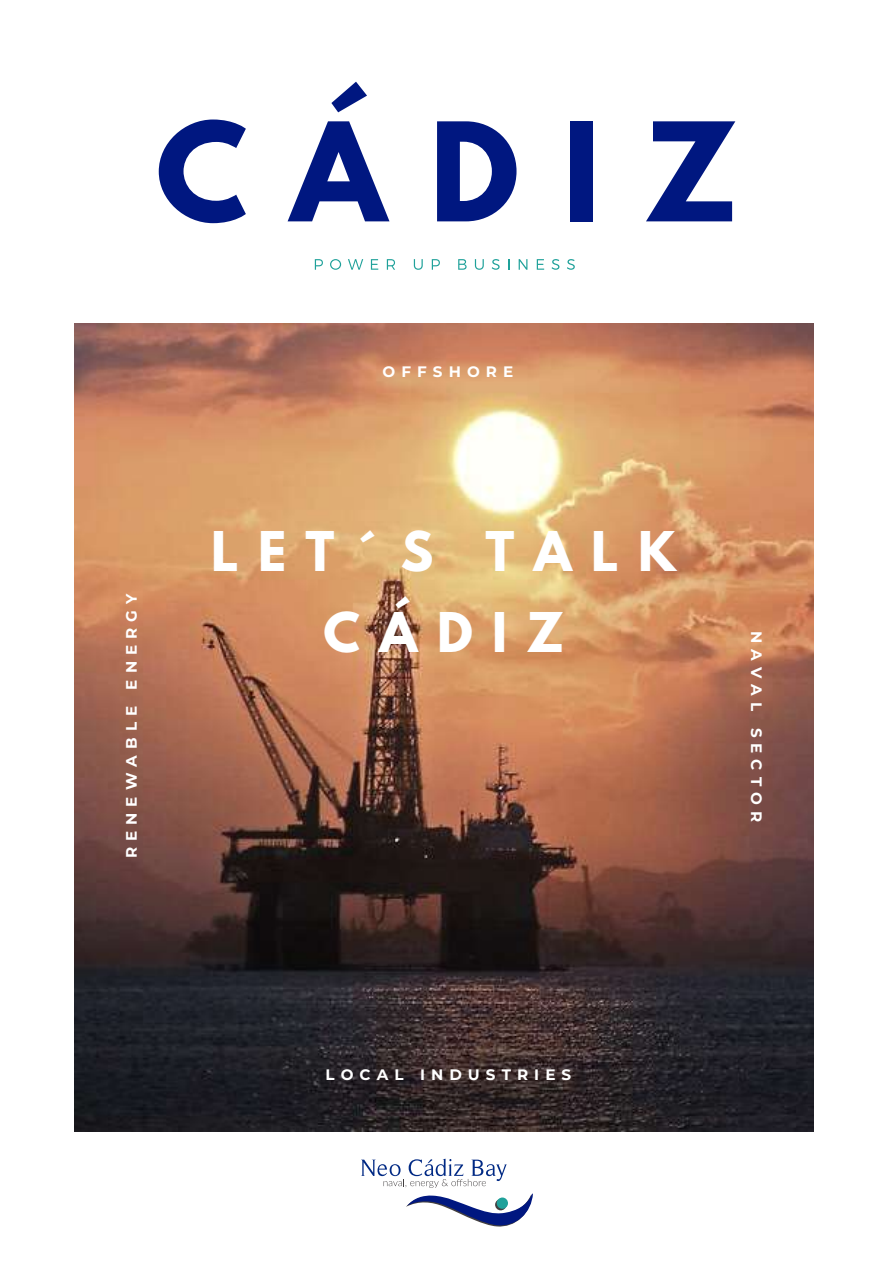
<style>
.page{position:relative;width:894px;height:1264px;background:#fff}
.page>*{position:absolute;margin:0;border:0;box-sizing:border-box;transform-origin:0 0}
.t1{font:700 121.2px "League Spartan";letter-spacing:.36em;color:#001780}
.t2{font:700 48.45px/81px "League Spartan";letter-spacing:.4em;color:#fff;text-align:center}
.t3{font:700 15.15px "Montserrat";letter-spacing:.4em;color:#fff}
</style>
<div class="page">
<img style="left:74px;top:323px;width:739px;height:807px">
<svg style="left:315px;top:259px;width:8px;height:11px"></svg>
<svg style="left:330px;top:259px;width:11px;height:11px"></svg>
<svg style="left:348px;top:259px;width:15px;height:11px"></svg>
<svg style="left:371px;top:259px;width:7px;height:11px"></svg>
<svg style="left:387px;top:259px;width:8px;height:11px"></svg>
<svg style="left:413px;top:259px;width:9px;height:11px"></svg>
<svg style="left:431px;top:259px;width:9px;height:11px"></svg>
<svg style="left:458px;top:259px;width:8px;height:11px"></svg>
<svg style="left:474px;top:259px;width:9px;height:11px"></svg>
<svg style="left:491px;top:259px;width:8px;height:11px"></svg>
<svg style="left:518px;top:259px;width:9px;height:11px"></svg>
<svg style="left:536px;top:259px;width:8px;height:11px"></svg>
<svg style="left:551px;top:259px;width:8px;height:11px"></svg>
<svg style="left:567px;top:259px;width:7px;height:11px"></svg>
<svg style="left:361px;top:1158px;width:145px;height:29px"></svg>
<svg style="left:406px;top:1193px;width:127px;height:34px"></svg>
<h1 class="t1" style="left:156px;top:77px;width:582px">CÁDIZ</h1>
<p class="t3" style="left:382px;top:360px;width:132px">OFFSHORE</p>
<p class="t3" style="left:120px;top:858px;width:267px;rotate:-90deg">RENEWABLE ENERGY</p>
<h2 class="t2" style="left:211px;top:510px;width:466px">LET´S TALK<br>CÁDIZ</h2>
<p class="t3" style="left:767px;top:631px;width:193px;rotate:90deg">NAVAL SECTOR</p>
<p class="t3" style="left:325px;top:1063px;width:247px">LOCAL INDUSTRIES</p>
</div>
